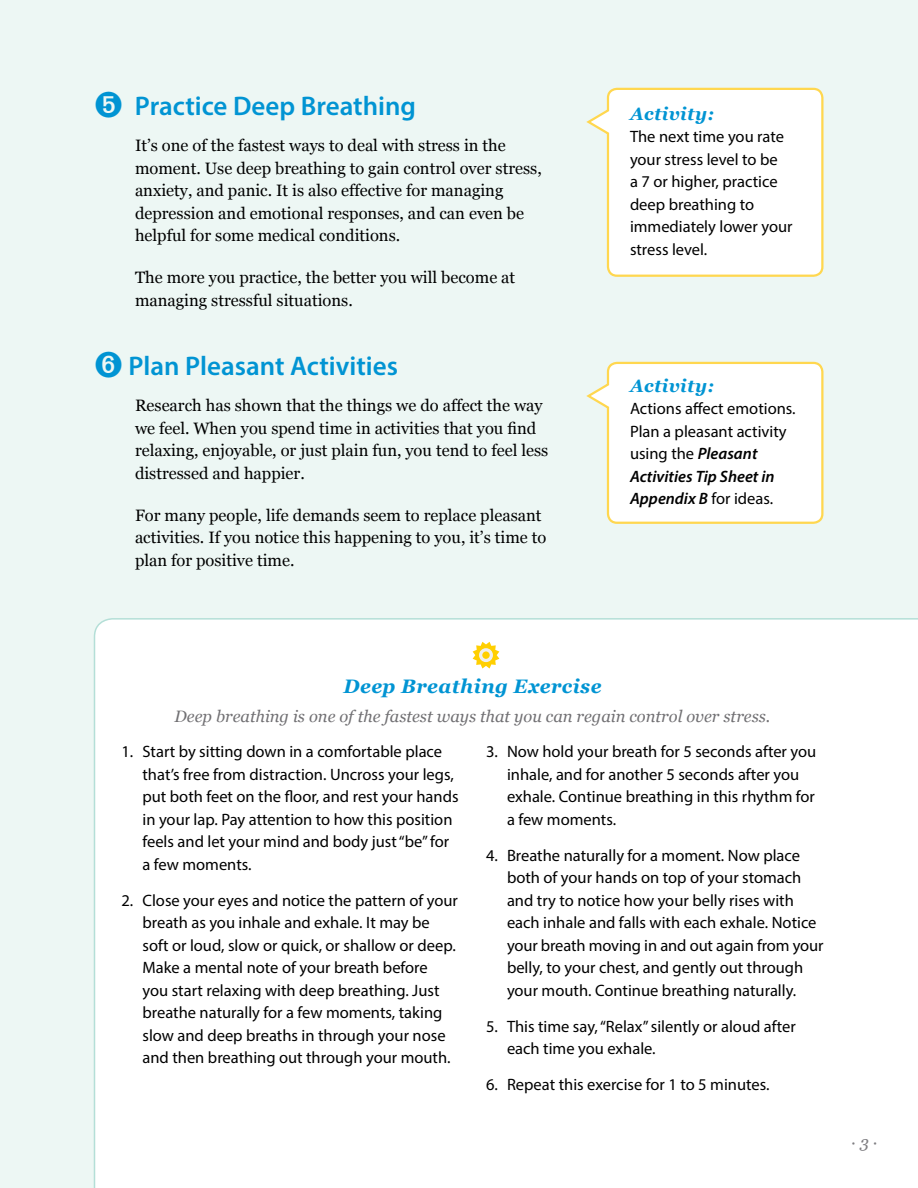
<style>
.page{position:relative;width:918px;height:1188px;background:#edf7f4}
.page>*{position:absolute;margin:0;border:0;box-sizing:border-box;transform-origin:0 0}
.subhead_keys{font:600 27px "Myriad Pro";color:#0194d3}
.meditation_subhead{font:italic 700 19.5px "Georgia";letter-spacing:.02em;color:#0194d3}
.t1{font:italic 700 18px "Georgia";letter-spacing:.02em;color:#0194d3}
.Text{font:16.5px/22.5px "Myriad Pro";color:#000}
.text_-_keys_to_manag{font:16.5px/22.5px "Georgia";color:#000}
.text_georgia{font:italic 16.5px "Georgia";color:#717073}
.t2{font:italic 16.5px "Georgia";color:#7e7d81}
.s1{font-weight:600;font-style:italic}
</style>
<div class="page">
<div style="left:94px;top:618px;width:824px;height:570px;background:#fff"></div>
<svg style="left:586px;top:87px;width:238px;height:190px"></svg>
<svg style="left:586px;top:361px;width:238px;height:163px"></svg>
<svg style="left:473px;top:642px;width:26px;height:27px"></svg>
<div style="left:481px;top:650px;width:10px;height:10px;background:#ffcf01;border-radius:50%"></div>
<div style="left:479px;top:648px;width:14px;height:14px;border:3px solid #efeff0;border-radius:50%"></div>
<p class="subhead_keys" style="left:94px;top:89px;width:323px">➎ Practice Deep Breathing</p>
<p class="text_-_keys_to_manag" style="left:135px;top:135px;width:408px">It’s one of the fastest ways to deal with stress in the moment. Use deep breathing to gain control over stress, anxiety, and panic. It is also effective for managing depression and emotional responses, and can even be helpful for some medical conditions.</p>
<p class="text_-_keys_to_manag" style="left:135px;top:267px;width:382px">The more you practice, the better you will become at managing stressful situations.</p>
<p class="subhead_keys" style="left:94px;top:349px;width:305px">➏ Plan Pleasant Activities</p>
<p class="text_-_keys_to_manag" style="left:135px;top:395px;width:415px">Research has shown that the things we do affect the way we feel. When you spend time in activities that you find relaxing, enjoyable, or just plain fun, you tend to feel less distressed and happier.</p>
<p class="text_-_keys_to_manag" style="left:135px;top:504px;width:413px">For many people, life demands seem to replace pleasant activities. If you notice this happening to you, it’s time to plan for positive time.</p>
<p class="t1" style="left:630px;top:102px;width:86px">Activity:</p>
<p class="Text" style="left:630px;top:125px;width:164px">The next time you rate your stress level to be<br>a 7 or higher, practice deep breathing to immediately lower your stress level.</p>
<p class="t1" style="left:630px;top:374px;width:86px">Activity:</p>
<p class="Text" style="left:630px;top:397px;width:166px">Actions affect emotions.<br>Plan a pleasant activity using the <span class="s1">Pleasant<br>Activities Tip Sheet in<br>Appendix B</span> for ideas.</p>
<p class="meditation_subhead" style="left:343px;top:673px;width:260px">Deep Breathing Exercise</p>
<p class="text_georgia" style="left:175px;top:706px;width:597px">Deep breathing is one of the fastest ways that you can regain control over stress.</p>
<p class="Text" style="left:142px;top:740px;width:318px;text-indent:-21px">1. Start by sitting down in a comfortable place that’s free from distraction. Uncross your legs, put both feet on the floor, and rest your hands in your lap. Pay attention to how this position feels and let your mind and body just “be” for a few moments.</p>
<p class="Text" style="left:142px;top:889px;width:317px;text-indent:-21px">2. Close your eyes and notice the pattern of your breath as you inhale and exhale. It may be soft or loud, slow or quick, or shallow or deep.<br>Make a mental note of your breath before<br>you start relaxing with deep breathing. Just breathe naturally for a few moments, taking slow and deep breaths in through your nose and then breathing out through your mouth.</p>
<p class="Text" style="left:507px;top:740px;width:311px;text-indent:-21px">3. Now hold your breath for 5 seconds after you inhale, and for another 5 seconds after you exhale. Continue breathing in this rhythm for a few moments.</p>
<p class="Text" style="left:507px;top:844px;width:318px;text-indent:-21px">4. Breathe naturally for a moment. Now place both of your hands on top of your stomach and try to notice how your belly rises with each inhale and falls with each exhale. Notice your breath moving in and out again from your belly, to your chest, and gently out through your mouth. Continue breathing naturally.</p>
<p class="Text" style="left:507px;top:1015px;width:290px;text-indent:-21px">5. This time say, “Relax” silently or aloud after each time you exhale.</p>
<p class="Text" style="left:486px;top:1073px;width:284px">6. Repeat this exercise for 1 to 5 minutes.</p>
<p class="t2" style="left:851px;top:1132px;width:28px">· 3 ·</p>
</div>
